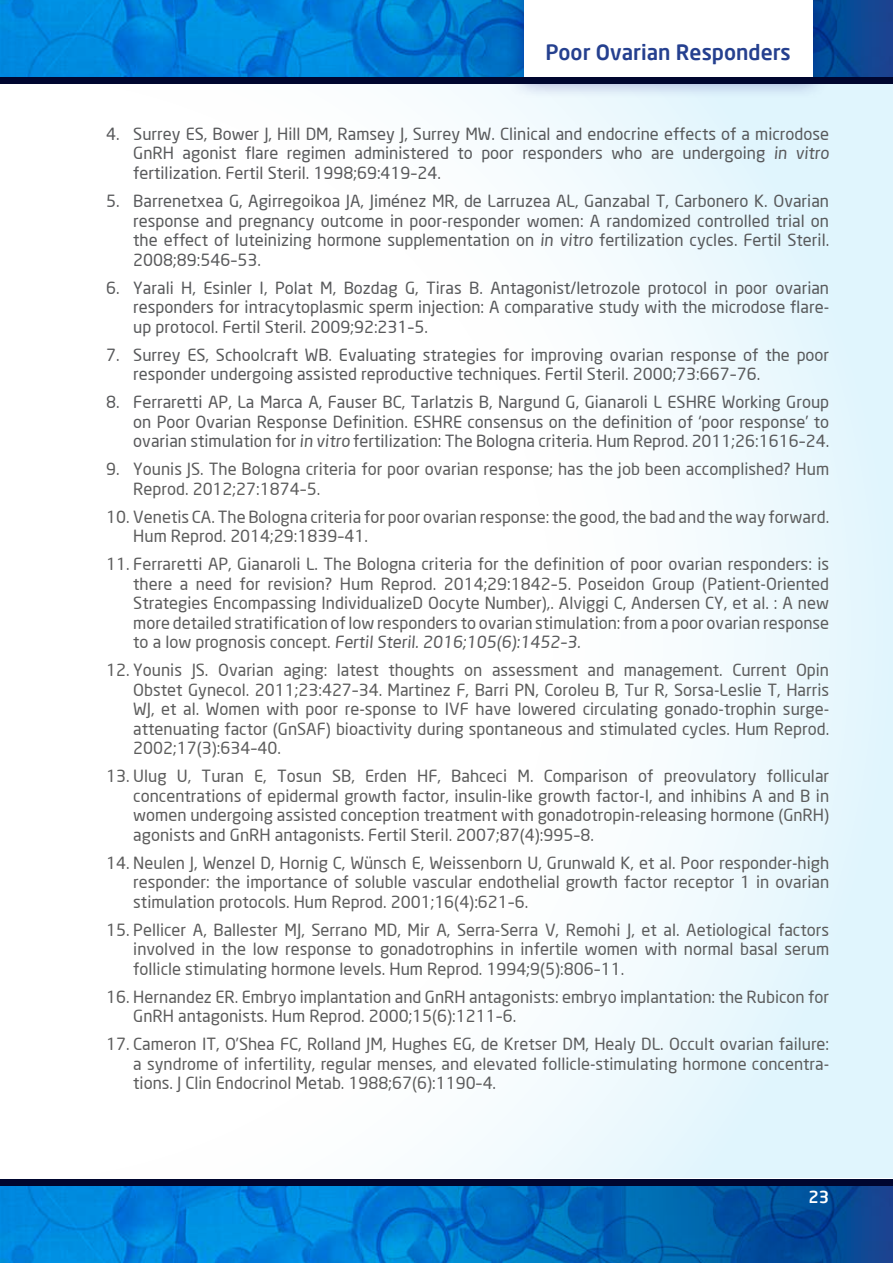
<style>
.page{position:relative;width:893px;height:1263px;background:#fff}
.page>*{position:absolute;margin:0;border:0;box-sizing:border-box;transform-origin:0 0}
.t1{font:500 21px "Neo Sans";color:#25408f}
.t2{font:16.5px/19.5px "Neo Sans";color:#5c5c5c;text-align:justify}
.t3{font:16.5px/19.5px "Neo Sans";color:#58595b;text-align:justify}
.t4{font:500 16.5px "Neo Sans";color:#fff}
.s1{color:#58595b}
</style>
<div class="page">
<img style="left:0;top:0;width:893px;height:77px">
<img style="left:0;top:1186px;width:893px;height:77px">
<div style="left:0;top:79px;width:893px;height:1099px;background:linear-gradient(to right,#fff,#e9f7fd)"></div>
<div style="left:505px;top:0;width:326px;height:100px;background:#0b0080;opacity:.45"></div>
<div style="left:524px;top:0;width:288px;height:81px;background:#fff"></div>
<div style="left:0;top:77px;width:893px;height:7px;background:#00062f"></div>
<div style="left:0;top:1179px;width:893px;height:7px;background:#00062f"></div>
<p class="t1" style="left:545px;top:39px;width:247px">Poor Ovarian Responders</p>
<p class="t3" style="left:133px;top:124px;width:699px;text-indent:-27px">4. Surrey ES, Bower J, Hill DM, Ramsey J, Surrey MW. Clinical and endocrine effects of a microdose GnRH agonist flare regimen administered to poor responders who are undergoing in vitro fertilization. Fertil Steril. 1998;69:419–24.</p>
<p class="t3" style="left:133px;top:191px;width:697px;text-indent:-27px">5. Barrenetxea G, Agirregoikoa JA, Jiménez MR, de Larruzea AL, Ganzabal T, Carbonero K. Ovarian response and pregnancy outcome in poor-responder women: A randomized controlled trial on the effect of luteinizing hormone supplementation on in vitro fertilization cycles. Fertil Steril.<br>2008;89:546–53.</p>
<p class="t3" style="left:133px;top:277px;width:697px;text-indent:-27px">6. Yarali H, Esinler I, Polat M, Bozdag G, Tiras B. Antagonist/letrozole protocol in poor ovarian responders for intracytoplasmic sperm injection: A comparative study with the microdose flare&shy;up protocol. Fertil Steril. 2009;92:231–5.</p>
<p class="t3" style="left:133px;top:344px;width:697px;text-indent:-27px">7. Surrey ES, Schoolcraft WB. Evaluating strategies for improving ovarian response of the poor responder undergoing assisted reproductive techniques. Fertil Steril. 2000;73:667–76.</p>
<p class="t3" style="left:133px;top:392px;width:697px;text-indent:-27px">8. Ferraretti AP, La Marca A, Fauser BC, Tarlatzis B, Nargund G, Gianaroli L ESHRE Working Group on Poor Ovarian Response Definition. ESHRE consensus on the definition of ‘poor response’ to ovarian stimulation for in vitro fertilization: The Bologna criteria. Hum Reprod. 2011;26:1616–24.</p>
<p class="t2" style="left:133px;top:459px;width:697px;text-indent:-27px">9. Younis JS. The Bologna criteria for poor ovarian response; has the job been accomplished? Hum<br>Reprod. 2012;27:1874–5.</p>
<p class="t2" style="left:133px;top:506px;width:697px;text-indent:-27px">10. Venetis CA. The Bologna criteria for poor ovarian response: the good, the bad and the way forward.<br>Hum Reprod. 2014;29:1839–41.</p>
<p class="t2" style="left:133px;top:554px;width:697px;text-indent:-27px">11. Ferraretti AP, Gianaroli L. The Bologna criteria for the definition of poor ovarian responders: is there a need for revision? Hum Reprod. 2014;29:1842–5. Poseidon Group (Patient-Oriented Strategies Encompassing IndividualizeD Oocyte Number),. Alviggi C, Andersen CY, et al. : A new more detailed stratification of low responders to ovarian stimulation: from a poor ovarian response to a low prognosis concept. <span class="s1">Fertil Steril. 2016;105(6):1452–3.</span></p>
<p class="t2" style="left:133px;top:660px;width:697px;text-indent:-27px">12. Younis JS. Ovarian aging: latest thoughts on assessment and management. Current Opin Obstet Gynecol. 2011;23:427–34. Martinez F, Barri PN, Coroleu B, Tur R, Sorsa-Leslie T, Harris WJ, et al. Women with poor re-sponse to IVF have lowered circulating gonado-trophin surge&shy;attenuating factor (GnSAF) bioactivity during spontaneous and stimulated cycles. Hum Reprod.<br>2002;17(3):634–40.</p>
<p class="t2" style="left:133px;top:766px;width:697px;text-indent:-27px">13. Ulug U, Turan E, Tosun SB, Erden HF, Bahceci M. Comparison of preovulatory follicular concentrations of epidermal growth factor, insulin-like growth factor-I, and inhibins A and B in women undergoing assisted conception treatment with gonadotropin-releasing hormone (GnRH) agonists and GnRH antagonists. Fertil Steril. 2007;87(4):995–8.</p>
<p class="t2" style="left:133px;top:852px;width:697px;text-indent:-27px">14. Neulen J, Wenzel D, Hornig C, Wünsch E, Weissenborn U, Grunwald K, et al. Poor responder-high responder: the importance of soluble vascular endothelial growth factor receptor 1 in ovarian stimulation protocols. Hum Reprod. 2001;16(4):621–6.</p>
<p class="t2" style="left:133px;top:919px;width:697px;text-indent:-27px">15. Pellicer A, Ballester MJ, Serrano MD, Mir A, Serra-Serra V, Remohi J, et al. Aetiological factors involved in the low response to gonadotrophins in infertile women with normal basal serum follicle stimulating hormone levels. Hum Reprod. 1994;9(5):806–11.</p>
<p class="t2" style="left:133px;top:986px;width:697px;text-indent:-27px">16. Hernandez ER. Embryo implantation and GnRH antagonists: embryo implantation: the Rubicon for<br>GnRH antagonists. Hum Reprod. 2000;15(6):1211–6.</p>
<p class="t2" style="left:133px;top:1034px;width:697px;text-indent:-27px">17. Cameron IT, O’Shea FC, Rolland JM, Hughes EG, de Kretser DM, Healy DL. Occult ovarian failure: a syndrome of infertility, regular menses, and elevated follicle-stimulating hormone concentra&shy;tions. J Clin Endocrinol Metab. 1988;67(6):1190–4.</p>
<p class="t4" style="left:808px;top:1186px;width:22px">23</p>
</div>
